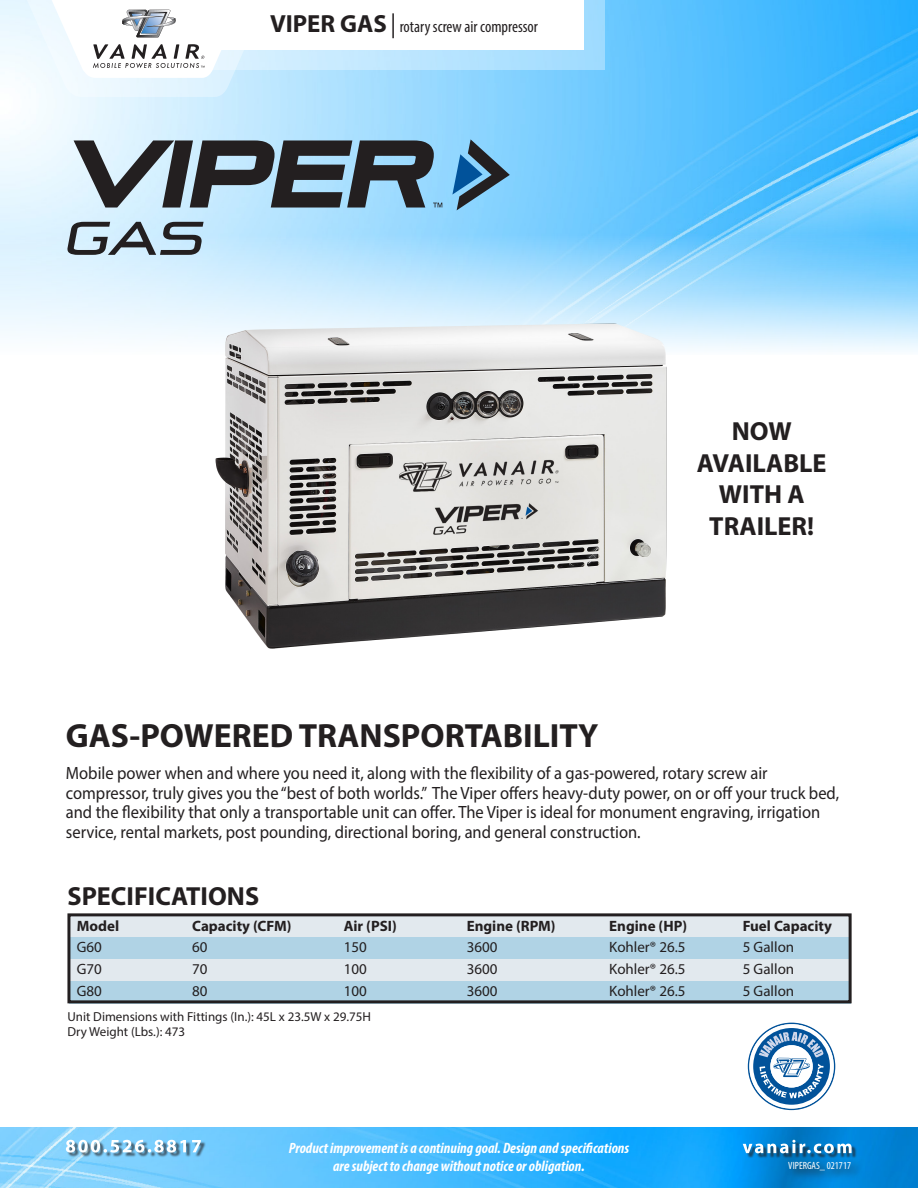
<style>
.page{position:relative;width:918px;height:1188px;background:#fff}
.page>*{position:absolute;margin:0;border:0;box-sizing:border-box;transform-origin:0 0}
.t1{font:700 33.75px "Myriad Pro";color:#231f20}
.t2{font:700 26.25px/31.5px "Myriad Pro";color:#231f20;text-align:center}
.t3{font:17.85px/19.8px "Myriad Pro";color:#231f20;scale:.93 1}
.t4{font:condensed 16.5px "Myriad Pro";color:#231f20}
.t5{font:italic 700 condensed 15px/18px "Myriad Pro";color:#fff;text-align:center}
.t6{font:15px "Myriad Pro";color:#231f20}
.t7{font:700 15px "Myriad Pro";color:#231f20}
.t8{font:13.05px "Myriad Pro";color:#231f20}
.t9{font:condensed 10.5px "Myriad Pro";color:#fff}
.s1{font-weight:700;font-stretch:normal;font-size:24.9px}
.s2{font-size:24.9px}
</style>
<div class="page">
<img style="left:0;top:1127px;width:918px;height:61px">
<img style="left:0;top:0;width:918px;height:185px">
<svg style="left:0;top:185px;width:918px;height:166px;background:#a6defe"></svg>
<svg style="left:273px;top:0;width:331px;height:69px;background:#b4e3fe"></svg>
<div style="left:187px;top:0;width:397px;height:50px;background:#fff"></div>
<div style="left:744px;top:1141px;width:113px;height:17px;background:#231f20;opacity:.66"></div>
<svg style="left:743px;top:1140px;width:109px;height:13px"></svg>
<svg style="left:785px;top:1158px;width:78px;height:25px;background:#027ac6"></svg>
<div style="left:67px;top:1141px;width:139px;height:17px;background:#231f20;opacity:.66"></div>
<svg style="left:66px;top:1140px;width:135px;height:13px"></svg>
<svg style="left:67px;top:222px;width:137px;height:33px;background:#8d9da7"></svg>
<svg style="left:74px;top:140px;width:368px;height:68px;background:#697984"></svg>
<svg style="left:452px;top:139px;width:58px;height:71px;background:#5e95b9"></svg>
<svg style="left:20px;top:0;width:253px;height:98px"></svg>
<img style="left:168px;top:273px;width:542px;height:376px">
<svg style="left:748px;top:1023px;width:87px;height:87px"></svg>
<div style="left:69px;top:915px;width:781px;height:22px;background:#e2e9ee"></div>
<div style="left:69px;top:937px;width:781px;height:22px;background:#b0d3e5"></div>
<div style="left:69px;top:959px;width:781px;height:22px;background:#e2e9ee"></div>
<div style="left:69px;top:981px;width:781px;height:22px;background:#b0d3e5"></div>
<div style="left:67px;top:913px;width:785px;height:90px;border:3px solid #231f20"></div>
<p class="t4" style="left:270px;top:17px;width:270px"><span class="s1">VIPER GAS</span> <span class="s2">|</span> rotary screw air compressor</p>
<p class="t1" style="left:66px;top:713px;width:534px">GAS-POWERED TRANSPORTABILITY</p>
<p class="t2" style="left:697px;top:415px;width:131px">NOW<br>AVAILABLE<br>WITH A<br>TRAILER!</p>
<p class="t3" style="left:66px;top:763px;width:833px">Mobile power when and where you need it, along with the flexibility of a gas-powered, rotary screw air compressor, truly gives you the “best of both worlds.” The Viper offers heavy-duty power, on or off your truck bed, and the flexibility that only a transportable unit can offer. The Viper is ideal for monument engraving, irrigation service, rental markets, post pounding, directional boring, and general construction.</p>
<p class="t2" style="left:68px;top:880px;width:193px">SPECIFICATIONS</p>
<p class="t7" style="left:77px;top:916px;width:44px">Model</p>
<p class="t7" style="left:192px;top:916px;width:101px">Capacity (CFM)</p>
<p class="t7" style="left:344px;top:916px;width:55px">Air (PSI)</p>
<p class="t7" style="left:467px;top:916px;width:90px">Engine (RPM)</p>
<p class="t7" style="left:609px;top:916px;width:79px">Engine (HP)</p>
<p class="t7" style="left:743px;top:916px;width:91px">Fuel Capacity</p>
<p class="t6" style="left:77px;top:938px;width:27px">G60</p>
<p class="t6" style="left:192px;top:938px;width:17px">60</p>
<p class="t6" style="left:344px;top:938px;width:25px">150</p>
<p class="t6" style="left:467px;top:938px;width:32px">3600</p>
<p class="t6" style="left:609px;top:938px;width:78px">Kohler® 26.5</p>
<p class="t6" style="left:743px;top:938px;width:53px">5 Gallon</p>
<p class="t6" style="left:77px;top:960px;width:27px">G70</p>
<p class="t6" style="left:192px;top:960px;width:17px">70</p>
<p class="t6" style="left:344px;top:960px;width:25px">100</p>
<p class="t6" style="left:467px;top:960px;width:32px">3600</p>
<p class="t6" style="left:609px;top:960px;width:78px">Kohler® 26.5</p>
<p class="t6" style="left:743px;top:960px;width:53px">5 Gallon</p>
<p class="t6" style="left:77px;top:981px;width:27px">G80</p>
<p class="t6" style="left:192px;top:981px;width:17px">80</p>
<p class="t6" style="left:344px;top:981px;width:25px">100</p>
<p class="t6" style="left:467px;top:981px;width:32px">3600</p>
<p class="t6" style="left:609px;top:981px;width:78px">Kohler® 26.5</p>
<p class="t6" style="left:743px;top:981px;width:53px">5 Gallon</p>
<p class="t8" style="left:68px;top:1008px;width:305px">Unit Dimensions with Fittings (In.): 45L x 23.5W x 29.75H</p>
<p class="t8" style="left:68px;top:1024px;width:119px">Dry Weight (Lbs.): 473</p>
<p class="t5" style="left:289px;top:1139px;width:342px">Product improvement is a continuing goal. Design and specifications are subject to change without notice or obligation.</p>
<p class="t9" style="left:788px;top:1159px;width:64px">VIPERGAS_ 021717</p>
</div>
